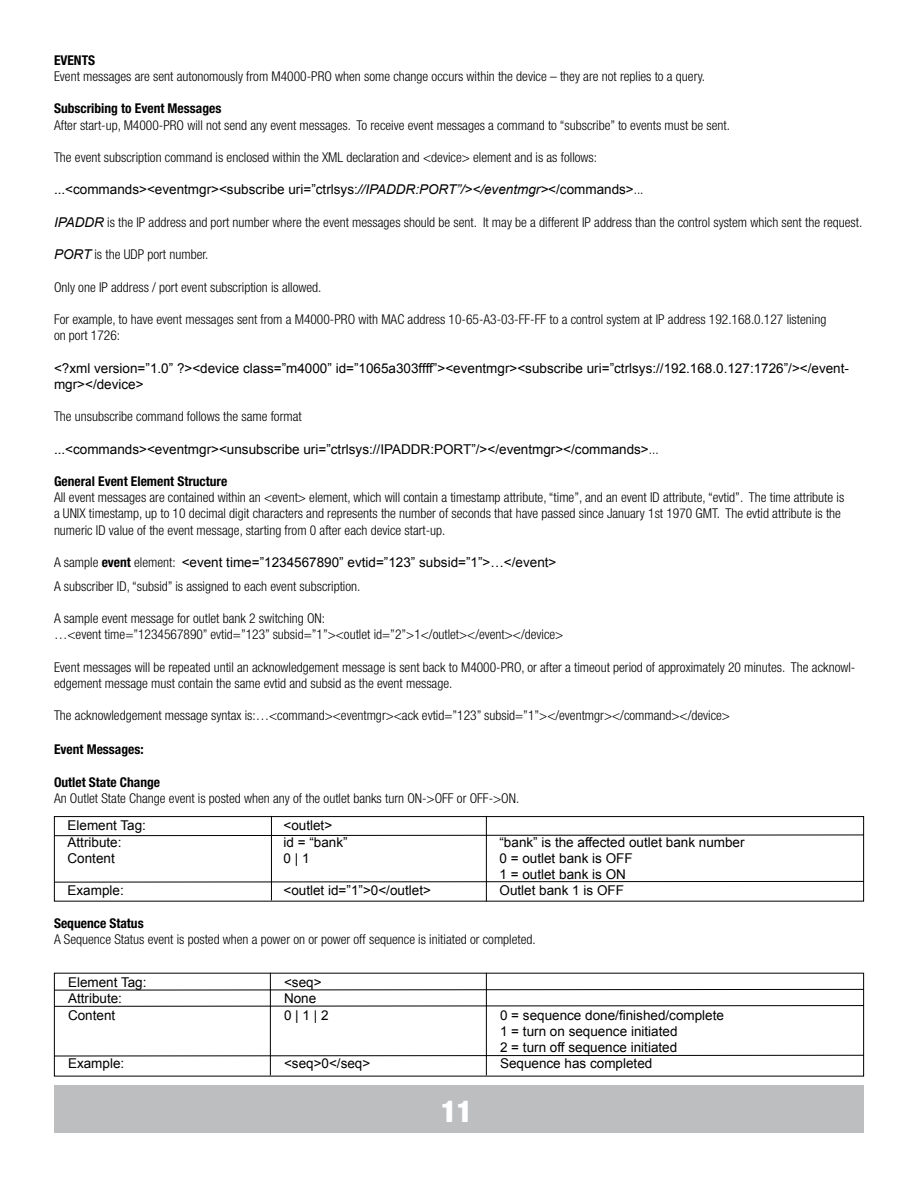
<style>
.page{position:relative;width:918px;height:1188px;background:#fff}
.page>*{position:absolute;margin:0;border:0;box-sizing:border-box;transform-origin:0 0}
.t1{font:900 condensed 30px "Helvetica Neue";color:#fff}
.t2{font:300 condensed 13.5px/16.2px "Helvetica Neue";color:#000}
.t3{font:13.5px/16.2px "Arial";color:#000}
.t4{font:700 condensed 13.5px "Helvetica Neue";color:#000}
.s1{font-style:italic}
.s2{font-family:"Helvetica Neue";font-weight:300;font-stretch:condensed}
.s3{font-family:"Arial";font-weight:400;font-style:italic;font-stretch:normal}
.s4{font-family:"Helvetica Neue";font-weight:700;font-stretch:condensed}
</style>
<div class="page">
<div style="left:54px;top:1086px;width:810px;height:47px;background:#bcbec0"></div>
<div style="left:54px;top:816px;width:810px;height:86px;border:1px solid #000"></div>
<svg style="left:53px;top:834px;width:812px;height:2px"></svg>
<svg style="left:53px;top:881px;width:812px;height:2px;background:#808080"></svg>
<svg style="left:53px;top:1005px;width:812px;height:2px;background:#7f7f7f"></svg>
<svg style="left:53px;top:989px;width:812px;height:2px;background:#808080"></svg>
<svg style="left:53px;top:1055px;width:812px;height:2px"></svg>
<hr style="left:271px;top:816px;width:1px;height:84px;background:#000">
<hr style="left:486px;top:816px;width:1px;height:86px;background:#000">
<hr style="left:270px;top:973px;width:1px;height:102px;background:#000">
<hr style="left:486px;top:973px;width:1px;height:102px;background:#000">
<p class="t4" style="left:54px;top:52px;width:43px">EVENTS</p>
<p class="t2" style="left:54px;top:68px;width:653px">Event messages are sent autonomously from M4000-PRO when some change occurs within the device – they are not replies to a query.</p>
<p class="t4" style="left:54px;top:100px;width:169px">Subscribing to Event Messages</p>
<p class="t2" style="left:54px;top:117px;width:677px">After start-up, M4000-PRO will not send any event messages. To receive event messages a command to “subscribe” to events must be sent.</p>
<p class="t2" style="left:54px;top:149px;width:545px">The event subscription command is enclosed within the XML declaration and &lt;device&gt; element and is as follows:</p>
<p class="t3" style="left:54px;top:182px;width:591px">...&lt;commands&gt;&lt;eventmgr&gt;&lt;subscribe uri=”ctrlsys:<span class="s1">//IPADDR:PORT”/&gt;&lt;/eventmgr&gt;</span>&lt;/commands&gt;<span class="s2">...</span></p>
<p class="t2" style="left:54px;top:214px;width:810px"><span class="s3">IPADDR</span> is the IP address and port number where the event messages should be sent. It may be a different IP address than the control system which sent the request.</p>
<p class="t2" style="left:54px;top:246px;width:156px"><span class="s3">PORT</span> is the UDP port number.</p>
<p class="t2" style="left:54px;top:279px;width:269px">Only one IP address / port event subscription is allowed.</p>
<p class="t2" style="left:54px;top:311px;width:774px">For example, to have event messages sent from a M4000-PRO with MAC address 10-65-A3-03-FF-FF to a control system at IP address 192.168.0.127 listening on port 1726:</p>
<p class="t3" style="left:54px;top:360px;width:797px">&lt;?xml version=”1.0” ?&gt;&lt;device class=”m4000” id=”1065a303ffff”&gt;&lt;eventmgr&gt;&lt;subscribe uri=”ctrlsys://192.168.0.127:1726”/&gt;&lt;/event&shy;mgr&gt;&lt;/device&gt;</p>
<p class="t2" style="left:54px;top:408px;width:249px">The unsubscribe command follows the same format</p>
<p class="t3" style="left:54px;top:441px;width:606px">...&lt;commands&gt;&lt;eventmgr&gt;&lt;unsubscribe uri=”ctrlsys://IPADDR:PORT”/&gt;&lt;/eventmgr&gt;&lt;/commands&gt;<span class="s2">...</span></p>
<p class="t4" style="left:54px;top:473px;width:175px">General Event Element Structure</p>
<p class="t2" style="left:54px;top:489px;width:792px">All event messages are contained within an &lt;event&gt; element, which will contain a timestamp attribute, “time”, and an event ID attribute, “evtid”. The time attribute is a UNIX timestamp, up to 10 decimal digit characters and represents the number of seconds that have passed since January 1st 1970 GMT. The evtid attribute is the numeric ID value of the event message, starting from 0 after each device start-up.</p>
<p class="t3" style="left:54px;top:554px;width:504px"><span class="s2">A sample</span> <span class="s4">event</span> <span class="s2">element:</span> &lt;event time=”1234567890” evtid=”123” subsid=”1”&gt;…&lt;/event&gt;</p>
<p class="t2" style="left:54px;top:578px;width:308px">A subscriber ID, “subsid” is assigned to each event subscription.</p>
<p class="t2" style="left:54px;top:610px;width:511px">A sample event message for outlet bank 2 switching ON:<br>…&lt;event time=”1234567890” evtid=”123” subsid=”1”&gt;&lt;outlet id=”2”&gt;1&lt;/outlet&gt;&lt;/event&gt;&lt;/device&gt;</p>
<p class="t2" style="left:54px;top:659px;width:803px">Event messages will be repeated until an acknowledgement message is sent back to M4000-PRO, or after a timeout period of approximately 20 minutes. The acknowl&shy;edgement message must contain the same evtid and subsid as the event message.</p>
<p class="t2" style="left:54px;top:707px;width:678px">The acknowledgement message syntax is:…&lt;command&gt;&lt;eventmgr&gt;&lt;ack evtid=”123” subsid=”1”&gt;&lt;/eventmgr&gt;&lt;/command&gt;&lt;/device&gt;</p>
<p class="t4" style="left:54px;top:741px;width:91px">Event Messages:</p>
<p class="t4" style="left:54px;top:774px;width:108px">Outlet State Change</p>
<p class="t2" style="left:54px;top:790px;width:467px">An Outlet State Change event is posted when any of the outlet banks turn ON-&gt;OFF or OFF-&gt;ON.</p>
<p class="t3" style="left:68px;top:818px;width:80px">Element Tag:</p>
<p class="t3" style="left:284px;top:818px;width:50px">&lt;outlet&gt;</p>
<p class="t3" style="left:68px;top:834px;width:56px">Attribute:</p>
<p class="t3" style="left:284px;top:834px;width:66px">id = “bank”</p>
<p class="t3" style="left:500px;top:834px;width:247px">“bank” is the affected outlet bank number</p>
<p class="t3" style="left:68px;top:850px;width:49px">Content</p>
<p class="t3" style="left:284px;top:850px;width:28px">0 | 1</p>
<p class="t3" style="left:500px;top:850px;width:135px">0 = outlet bank is OFF<br>1 = outlet bank is ON</p>
<p class="t3" style="left:68px;top:882px;width:58px">Example:</p>
<p class="t3" style="left:284px;top:882px;width:149px">&lt;outlet id=”1”&gt;0&lt;/outlet&gt;</p>
<p class="t3" style="left:500px;top:882px;width:126px">Outlet bank 1 is OFF</p>
<p class="t4" style="left:54px;top:915px;width:91px">Sequence Status</p>
<p class="t2" style="left:54px;top:931px;width:483px">A Sequence Status event is posted when a power on or power off sequence is initiated or completed.</p>
<p class="t3" style="left:68px;top:974px;width:80px">Element Tag:</p>
<p class="t3" style="left:284px;top:974px;width:39px">&lt;seq&gt;</p>
<p class="t3" style="left:68px;top:991px;width:56px">Attribute:</p>
<p class="t3" style="left:284px;top:991px;width:34px">None</p>
<p class="t3" style="left:68px;top:1007px;width:49px">Content</p>
<p class="t3" style="left:284px;top:1007px;width:46px">0 | 1 | 2</p>
<p class="t3" style="left:500px;top:1007px;width:226px">0 = sequence done/finished/complete<br>1 = turn on sequence initiated<br>2 = turn off sequence initiated</p>
<p class="t3" style="left:68px;top:1055px;width:58px">Example:</p>
<p class="t3" style="left:284px;top:1055px;width:88px">&lt;seq&gt;0&lt;/seq&gt;</p>
<p class="t3" style="left:500px;top:1055px;width:154px">Sequence has completed</p>
<h1 class="t1" style="left:441px;top:1093px;width:33px">11</h1>
</div>
